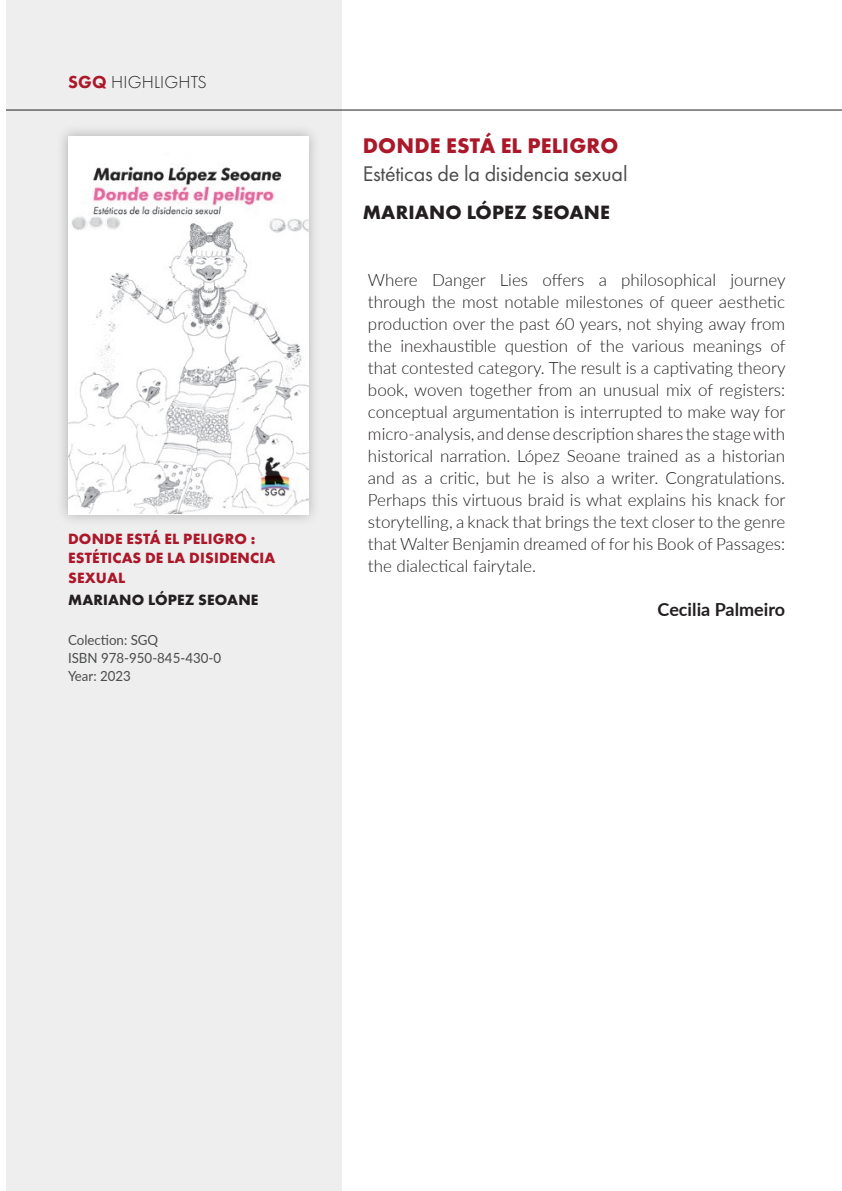
<style>
.page{position:relative;width:842px;height:1191px;background:#fff}
.page>*{position:absolute;margin:0;border:0;box-sizing:border-box;transform-origin:0 0}
.t1{font:22px "Futura PT";letter-spacing:-.01em;color:#4b4c4d}
.t2{font:700 22px "Futura PT";letter-spacing:.01em;color:#ab182a}
.t3{font:700 20px "Futura PT";letter-spacing:.01em;color:#231f20}
.t4{font:700 18px "Lato";color:#231f20}
.t5{font:300 18px "Futura PT";letter-spacing:.01em;color:#231f20}
.t6{font:300 17px/22px "Lato";color:#231f20;text-align:justify}
.t7{font:700 15.4px/19.6px "Futura PT";letter-spacing:.01em;color:#ab182a}
.t8{font:700 15.4px "Futura PT";letter-spacing:.01em;color:#231f20}
.t9{font:14px/18px "Lato";color:#4b4c4d;scale:.95 1}
.s1{font-weight:800;color:#ab182a}
</style>
<div class="page">
<div style="left:0;top:0;width:341px;height:1191px;background:#eeeeef"></div>
<div style="left:56px;top:124px;width:264px;height:403px;background:#231f20;opacity:.3"></div>
<img style="left:68px;top:136px;width:240px;height:377px">
<hr style="left:0;top:110px;width:842px;height:1px;background:#231f20">
<div style="left:0;top:0;width:6px;height:1191px;background:#fff"></div>
<p class="t5" style="left:68px;top:72px;width:140px"><span class="s1">SGQ</span> HIGHLIGHTS</p>
<p class="t7" style="left:68px;top:528px;width:209px">DONDE ESTÁ EL PELIGRO :<br>ESTÉTICAS DE LA DISIDENCIA<br>SEXUAL</p>
<p class="t8" style="left:68px;top:589px;width:192px">MARIANO LÓPEZ SEOANE</p>
<p class="t9" style="left:68px;top:630px;width:163px">Colection: SGQ<br>ISBN 978-950-845-430-0<br>Year: 2023</p>
<p class="t2" style="left:363px;top:131px;width:257px">DONDE ESTÁ EL PELIGRO</p>
<p class="t1" style="left:363px;top:160px;width:266px">Estéticas de la disidencia sexual</p>
<p class="t3" style="left:363px;top:199px;width:249px">MARIANO LÓPEZ SEOANE</p>
<p class="t6" style="left:368px;top:268px;width:419px">Where Danger Lies offers a philosophical journey through the most notable milestones of queer aesthetic production over the past 60 years, not shying away from the inexhaustible question of the various meanings of that contested category. The result is a captivating theory book, woven together from an unusual mix of registers: conceptual argumentation is interrupted to make way for micro-analysis, and dense description shares the stage with historical narration. López Seoane trained as a historian and as a critic, but he is also a writer. Congratulations.<br>Perhaps this virtuous braid is what explains his knack for storytelling, a knack that brings the text closer to the genre that Walter Benjamin dreamed of for his Book of Passages: the dialectical fairytale.</p>
<p class="t4" style="left:658px;top:596px;width:129px">Cecilia Palmeiro</p>
</div>
